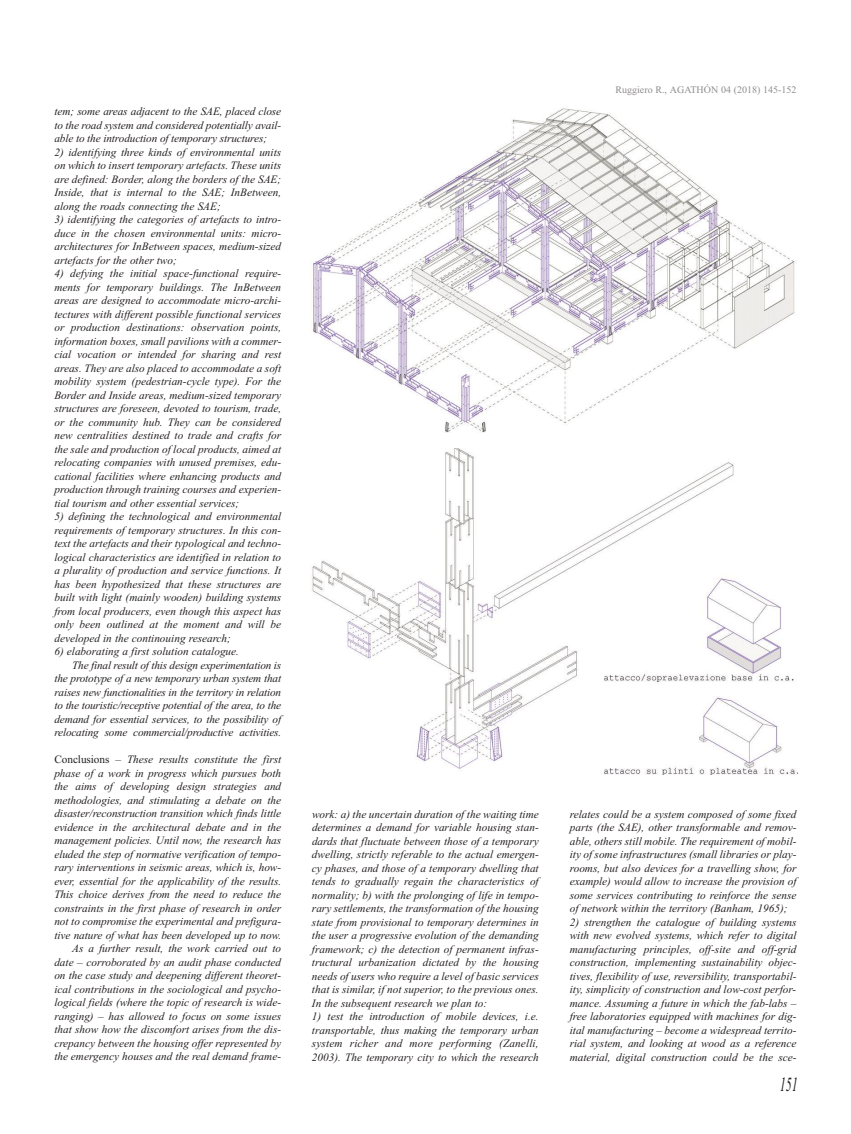
<style>
.page{position:relative;width:851px;height:1134px;background:#fff}
.page>*{position:absolute;margin:0;border:0;box-sizing:border-box;transform-origin:0 0}
.t1{font:italic 20px "Times New Roman";color:#241f1f;scale:.6 1}
.t2{font:italic 11.25px/13.5px "Times New Roman";letter-spacing:-.005em;color:#241f1f;text-align:justify}
.t3{font:10px "Times New Roman";color:#8f8b8d}
.s1{font-style:normal}
</style>
<div class="page">
<img style="left:313px;top:108px;width:482px;height:324px">
<img style="left:312px;top:448px;width:484px;height:326px">
<p class="t2" style="left:54px;top:105px;width:228px">tem; some areas adjacent to the SAE, placed close to the road system and considered potentially avail&shy;able to the introduction of temporary structures;</p>
<p class="t2" style="left:54px;top:145px;width:228px">2) identifying three kinds of environmental units on which to insert temporary artefacts. These units are defined: Border, along the borders of the SAE; Inside, that is internal to the SAE; InBetween, along the roads connecting the SAE;</p>
<p class="t2" style="left:54px;top:213px;width:228px">3) identifying the categories of artefacts to intro&shy;duce in the chosen environmental units: micro&shy;architectures for InBetween spaces, medium-sized artefacts for the other two;</p>
<p class="t2" style="left:54px;top:267px;width:228px">4) defying the initial space-functional require&shy;ments for temporary buildings. The InBetween areas are designed to accommodate micro-archi&shy;tectures with different possible functional services or production destinations: observation points, information boxes, small pavilions with a commer&shy;cial vocation or intended for sharing and rest areas. They are also placed to accommodate a soft mobility system (pedestrian-cycle type). For the Border and Inside areas, medium-sized temporary structures are foreseen, devoted to tourism, trade, or the community hub. They can be considered new centralities destined to trade and crafts for the sale and production of local products, aimed at relocating companies with unused premises, edu&shy;cational facilities where enhancing products and production through training courses and experien&shy;tial tourism and other essential services;</p>
<p class="t2" style="left:54px;top:510px;width:228px">5) defining the technological and environmental requirements of temporary structures. In this con&shy;text the artefacts and their typological and techno&shy;logical characteristics are identified in relation to a plurality of production and service functions. It has been hypothesized that these structures are built with light (mainly wooden) building systems from local producers, even though this aspect has only been outlined at the moment and will be developed in the continouing research;</p>
<p class="t2" style="left:54px;top:645px;width:186px">6) elaborating a first solution catalogue.</p>
<p class="t2" style="left:72px;top:658px;width:210px">The final result of this design experimentation is</p>
<p class="t2" style="left:54px;top:672px;width:228px">the prototype of a new temporary urban system that</p>
<p class="t2" style="left:54px;top:685px;width:228px">raises new functionalities in the territory in relation</p>
<p class="t2" style="left:54px;top:699px;width:228px">to the touristic/receptive potential of the area, to the</p>
<p class="t2" style="left:54px;top:712px;width:228px">demand for essential services, to the possibility of</p>
<p class="t2" style="left:54px;top:726px;width:228px">relocating some commercial/productive activities.</p>
<p class="t2" style="left:54px;top:753px;width:228px;text-align:right"><span class="s1">Conclusions –</span> These results constitute the first phase of a work in progress which pursues both the aims of developing design strategies and methodologies, and stimulating a debate on the disaster/reconstruction transition which finds little evidence in the architectural debate and in the management policies. Until now, the research has eluded the step of normative verification of tempo&shy;rary interventions in seismic areas, which is, how&shy;ever, essential for the applicability of the results.<br>This choice derives from the need to reduce the constraints in the first phase of research in order not to compromise the experimental and prefigura&shy;tive nature of what has been developed up to now.<br>As a further result, the work carried out to date – corroborated by an audit phase conducted on the case study and deepening different theoret&shy;ical contributions in the sociological and psycho&shy;logical fields (where the topic of research is wide&shy;ranging) – has allowed to focus on some issues that show how the discomfort arises from the dis&shy;crepancy between the housing offer represented by the emergency houses and the real demand frame-</p>
<p class="t2" style="left:312px;top:807px;width:228px">work: a) the uncertain duration of the waiting time determines a demand for variable housing stan&shy;dards that fluctuate between those of a temporary dwelling, strictly referable to the actual emergen&shy;cy phases, and those of a temporary dwelling that tends to gradually regain the characteristics of normality; b) with the prolonging of life in tempo&shy;rary settlements, the transformation of the housing state from provisional to temporary determines in the user a progressive evolution of the demanding framework; c) the detection of permanent infras&shy;tructural urbanization dictated by the housing needs of users who require a level of basic services that is similar, if not superior, to the previous ones.<br>In the subsequent research we plan to:</p>
<p class="t2" style="left:312px;top:1010px;width:228px">1) test the introduction of mobile devices, i.e. transportable, thus making the temporary urban system richer and more performing (Zanelli, 2003). The temporary city to which the research</p>
<p class="t3" style="left:615px;top:84px;width:182px">Ruggiero R., AGATHÓN 04 (2018) 145-152</p>
<p class="t2" style="left:569px;top:807px;width:228px">relates could be a system composed of some fixed parts (the SAE), other transformable and remov&shy;able, others still mobile. The requirement of mobil&shy;ity of some infrastructures (small libraries or play&shy;rooms, but also devices for a travelling show, for example) would allow to increase the provision of some services contributing to reinforce the sense of network within the territory (Banham, 1965);</p>
<p class="t2" style="left:569px;top:915px;width:228px">2) strengthen the catalogue of building systems with new evolved systems, which refer to digital manufacturing principles, off-site and off-grid construction, implementing sustainability objec&shy;tives, flexibility of use, reversibility, transportabil&shy;ity, simplicity of construction and low-cost perfor&shy;mance. Assuming a future in which the fab-labs – free laboratories equipped with machines for dig&shy;ital manufacturing – become a widespread territo&shy;rial system, and looking at wood as a reference material, digital construction could be the sce-</p>
<h1 class="t1" style="left:779px;top:1072px;width:31px">151</h1>
</div>
